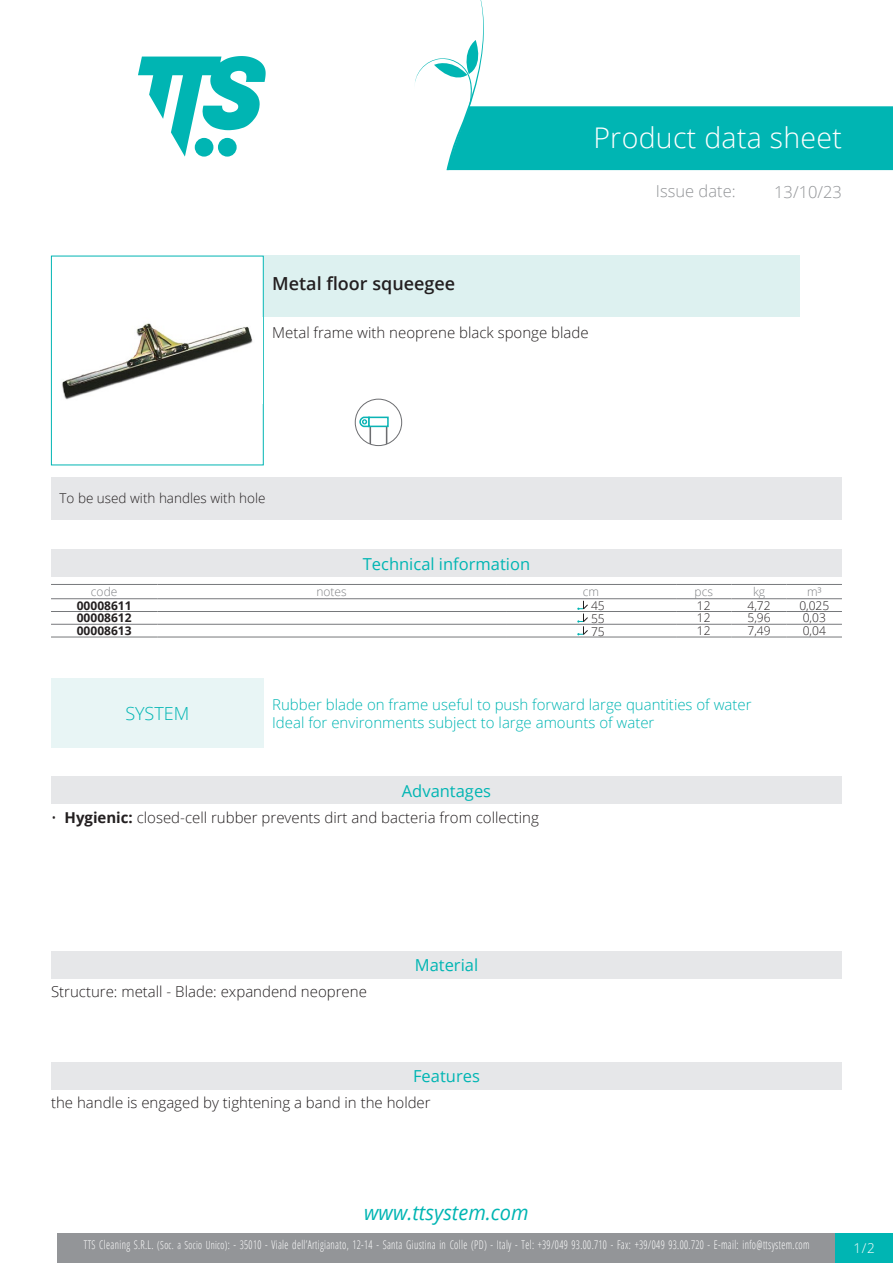
<style>
.page{position:relative;width:893px;height:1263px;background:#fff}
.page>*{position:absolute;margin:0;border:0;box-sizing:border-box;transform-origin:0 0}
.Titolo1{font:300 28.5px "Open Sans";letter-spacing:.01em;color:#fff}
.t1{font:italic 20.85px "Open Sans";color:#00b5b3;scale:.96 1}
.Nome{font:600 18px "Open Sans";color:#231f20}
.Titolo15{font:300 18px "Open Sans";color:#00b5b3}
.Titolo3{font:16.5px "Open Sans";color:#00b5b3}
.Titolo2{font:300 16.5px "Open Sans";color:#939598}
.Titolo8{font:16.5px "Open Sans";color:#00b5b3}
.Titolo16{font:16.5px "Open Sans";color:#00b5b3}
.Titolo10{font:16.5px "Open Sans";color:#00b5b3}
.CaratteristicheTecniche{font:300 15px "Open Sans";color:#231f20}
.DefinizioneSistema{font:300 15px "Open Sans";color:#00b5b3}
.IdealePer{font:300 15px "Open Sans";color:#00b5b3}
.Materiale{font:300 15px "Open Sans";color:#231f20}
.Descrizione{font:300 15px "Open Sans";color:#231f20}
.NotaProd{font:300 13.5px "Open Sans";color:#231f20}
.t2{font:300 13.5px "Open Sans";color:#fff}
.t3{font:300 12px "Open Sans Condensed";letter-spacing:.035em;color:#fff;scale:.85 1}
.TabTecnica_Corpo{font:300 12px "Open Sans";color:#231f20}
.TabTecnica_Codice{font:700 12px "Open Sans";color:#231f20}
.TabTecnica_Intestazione{font:300 12px "Open Sans";color:#808285}
.s1{font-weight:700}
.s2{font-size:11.25px}
</style>
<div class="page">
<svg style="left:138px;top:56px;width:128px;height:101px"></svg>
<div style="left:57px;top:1233px;width:779px;height:30px;background:#939598"></div>
<div style="left:836px;top:1233px;width:57px;height:30px;background:#00b5b3"></div>
<svg style="left:415px;top:0;width:478px;height:170px"></svg>
<div style="left:51px;top:256px;width:213px;height:209px;border:1px solid #00b5b3"></div>
<img style="left:52px;top:318px;width:211px;height:85px">
<div style="left:264px;top:256px;width:535px;height:61px;background:#ddf1f0"></div>
<div style="left:368px;top:417px;width:21px;height:10px;border:2px solid #0ab4b5"></div>
<svg style="left:359px;top:416px;width:28px;height:30px"></svg>
<div style="left:355px;top:399px;width:47px;height:47px;border:1px solid #6c6d70;border-radius:50%"></div>
<div style="left:51px;top:477px;width:791px;height:42px;background:#e6e7e9"></div>
<div style="left:51px;top:549px;width:791px;height:28px;background:#e6e7e9"></div>
<hr style="left:51px;top:584px;width:106px;height:1px;background:#76787b">
<hr style="left:51px;top:598px;width:106px;height:1px;background:#76787b">
<hr style="left:157px;top:584px;width:349px;height:1px;background:#76787b">
<hr style="left:157px;top:598px;width:349px;height:1px;background:#76787b">
<hr style="left:506px;top:584px;width:170px;height:1px;background:#76787b">
<hr style="left:506px;top:598px;width:170px;height:1px;background:#76787b">
<hr style="left:676px;top:584px;width:55px;height:1px;background:#76787b">
<hr style="left:676px;top:598px;width:55px;height:1px;background:#76787b">
<hr style="left:731px;top:584px;width:56px;height:1px;background:#76787b">
<hr style="left:731px;top:598px;width:56px;height:1px;background:#76787b">
<hr style="left:787px;top:584px;width:55px;height:1px;background:#76787b">
<hr style="left:787px;top:598px;width:55px;height:1px;background:#76787b">
<hr style="left:51px;top:611px;width:106px;height:1px;background:#76787b">
<hr style="left:157px;top:611px;width:349px;height:1px;background:#76787b">
<hr style="left:506px;top:611px;width:170px;height:1px;background:#76787b">
<hr style="left:676px;top:611px;width:55px;height:1px;background:#76787b">
<hr style="left:731px;top:611px;width:56px;height:1px;background:#76787b">
<hr style="left:787px;top:611px;width:55px;height:1px;background:#76787b">
<hr style="left:51px;top:624px;width:106px;height:1px;background:#76787b">
<hr style="left:51px;top:637px;width:106px;height:1px;background:#76787b">
<hr style="left:157px;top:624px;width:349px;height:1px;background:#76787b">
<hr style="left:157px;top:637px;width:349px;height:1px;background:#76787b">
<hr style="left:506px;top:624px;width:170px;height:1px;background:#76787b">
<hr style="left:506px;top:637px;width:170px;height:1px;background:#76787b">
<hr style="left:676px;top:624px;width:55px;height:1px;background:#76787b">
<hr style="left:676px;top:637px;width:55px;height:1px;background:#76787b">
<hr style="left:731px;top:624px;width:56px;height:1px;background:#76787b">
<hr style="left:731px;top:637px;width:56px;height:1px;background:#76787b">
<hr style="left:787px;top:624px;width:55px;height:1px;background:#76787b">
<hr style="left:787px;top:637px;width:55px;height:1px;background:#76787b">
<svg style="left:577px;top:601px;width:11px;height:34px"></svg>
<div style="left:51px;top:678px;width:213px;height:69px;background:#e8f5f5"></div>
<div style="left:51px;top:776px;width:791px;height:28px;background:#e6e7e9"></div>
<div style="left:51px;top:951px;width:791px;height:27px;background:#e6e7e9"></div>
<div style="left:51px;top:1061px;width:791px;height:28px;background:#e6e7e9"></div>
<p class="Titolo1" style="left:593px;top:118px;width:250px">Product data sheet</p>
<p class="Titolo2" style="left:656px;top:180px;width:81px">Issue date:</p>
<h3 class="Titolo2" style="left:774px;top:180px;width:69px">13/10/23</h3>
<p class="Nome" style="left:272px;top:271px;width:185px">Metal floor squeegee</p>
<p class="Descrizione" style="left:272px;top:322px;width:318px">Metal frame with neoprene black sponge blade</p>
<p class="NotaProd" style="left:60px;top:489px;width:207px">To be used with handles with hole</p>
<p class="Titolo3" style="left:363px;top:552px;width:169px">Technical information</p>
<p class="TabTecnica_Intestazione" style="left:91px;top:583px;width:28px">code</p>
<p class="TabTecnica_Intestazione" style="left:317px;top:583px;width:32px">notes</p>
<p class="TabTecnica_Intestazione" style="left:583px;top:583px;width:18px">cm</p>
<p class="TabTecnica_Intestazione" style="left:694px;top:583px;width:20px">pcs</p>
<p class="TabTecnica_Intestazione" style="left:753px;top:583px;width:14px">kg</p>
<p class="TabTecnica_Intestazione" style="left:807px;top:583px;width:16px">m³</p>
<p class="TabTecnica_Codice" style="left:77px;top:597px;width:56px">00008611</p>
<p class="TabTecnica_Corpo" style="left:591px;top:597px;width:15px">45</p>
<p class="TabTecnica_Corpo" style="left:697px;top:597px;width:15px">12</p>
<p class="TabTecnica_Corpo" style="left:747px;top:597px;width:25px">4,72</p>
<p class="TabTecnica_Corpo" style="left:799px;top:597px;width:31px">0,025</p>
<p class="TabTecnica_Codice" style="left:77px;top:610px;width:56px">00008612</p>
<p class="TabTecnica_Corpo" style="left:591px;top:610px;width:15px">55</p>
<p class="TabTecnica_Corpo" style="left:697px;top:610px;width:15px">12</p>
<p class="TabTecnica_Corpo" style="left:747px;top:610px;width:25px">5,96</p>
<p class="TabTecnica_Corpo" style="left:803px;top:610px;width:25px">0,03</p>
<p class="TabTecnica_Codice" style="left:77px;top:622px;width:56px">00008613</p>
<p class="TabTecnica_Corpo" style="left:591px;top:623px;width:15px">75</p>
<p class="TabTecnica_Corpo" style="left:697px;top:623px;width:15px">12</p>
<p class="TabTecnica_Corpo" style="left:747px;top:623px;width:25px">7,49</p>
<p class="TabTecnica_Corpo" style="left:803px;top:623px;width:25px">0,04</p>
<p class="Titolo15" style="left:125px;top:701px;width:66px">SYSTEM</p>
<p class="DefinizioneSistema" style="left:272px;top:694px;width:481px">Rubber blade on frame useful to push forward large quantities of water</p>
<p class="IdealePer" style="left:272px;top:712px;width:384px">Ideal for environments subject to large amounts of water</p>
<p class="Titolo8" style="left:402px;top:779px;width:91px">Advantages</p>
<p class="CaratteristicheTecniche" style="left:51px;top:807px;width:489px">• <span class="s1">Hygienic:</span> closed-cell rubber prevents dirt and bacteria from collecting</p>
<p class="Materiale" style="left:51px;top:981px;width:317px">Structure: metall - Blade: expandend neoprene</p>
<p class="Titolo16" style="left:415px;top:954px;width:65px">Material</p>
<p class="Titolo10" style="left:413px;top:1064px;width:68px">Features</p>
<p class="CaratteristicheTecniche" style="left:51px;top:1092px;width:381px">the handle is engaged by tightening a band in the holder</p>
<h2 class="t1" style="left:364px;top:1198px;width:173px">www.ttsystem.com</h2>
<p class="t3" style="left:84px;top:1236px;width:855px">TTS Cleaning S.R.L. <span class="s2">(Soc. a Socio Unico)</span>: - 35010 - Viale dell’Artigianato, 12-14 - Santa Giustina in Colle (PD) - Italy - Tel: +39/049 93.00.710 - Fax: +39/049 93.00.720 - E-mail: info@ttsystem.com</p>
<p class="t2" style="left:854px;top:1239px;width:23px">1/2</p>
</div>
